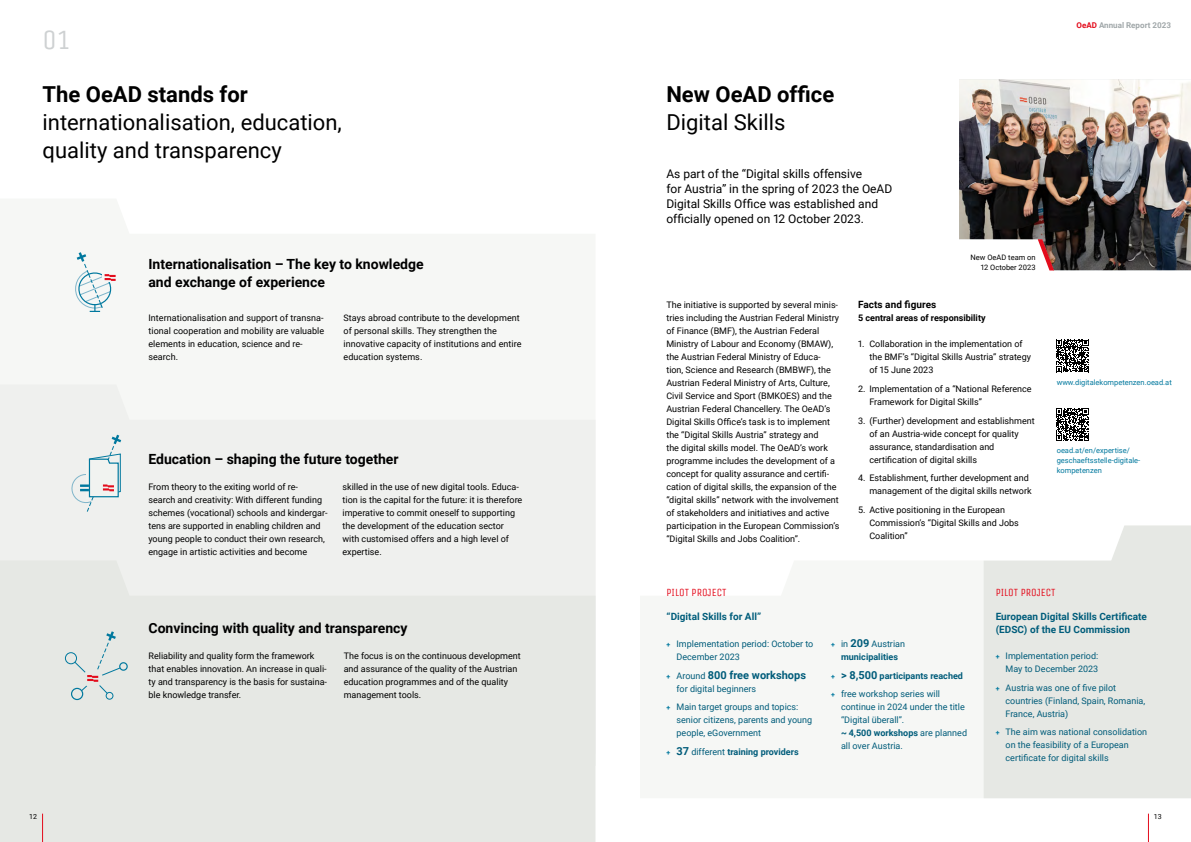
<style>
.page{position:relative;width:1191px;height:842px;background:#fff}
.page>*{position:absolute;margin:0;border:0;box-sizing:border-box;transform-origin:0 0}
.t1{font:28px "Unica One";color:#ced1d2}
.t2{font:22px/28px "Roboto";color:#000}
.t3{font:700 22px "Roboto";color:#000}
.t4{font:700 14px/18px "Roboto";color:#000}
.t5{font:12px/15px "Roboto";color:#000}
.t6{font:11px "Unica One";color:#e30c1c}
.t7{font:700 11px "Roboto";color:#005c7a}
.t8{font:700 10px/13px "Roboto";color:#005d7b}
.t9{font:700 10px "Roboto";letter-spacing:.005em;color:#000}
.t10{font:9px/13px "Roboto";color:#000}
.t11{font:9px/13px "Roboto";color:#005c7a}
.t12{font:700 9px/13px "Roboto";color:#005c7a;text-align:center}
.t13{font:700 9px "Roboto";color:#000}
.t14{font:700 8px "Roboto";color:#a0a7a9}
.t15{font:7.5px/10px "Roboto";color:#00789e}
.t16{font:7.5px/10px "Roboto";color:#000;text-align:right}
.t17{font:7px "Roboto";color:#000}
.s1{color:#e30c1c}
.s2{font-weight:700;font-size:7px;color:#00789e}
.s3{font-size:7px;color:#00789e}
.s4{font-weight:400;font-size:9px}
.s5{font-size:11px}
.s6{font-weight:400}
.s7{font-weight:700;font-size:11px}
.s8{font-weight:700}
</style>
<div class="page">
<div style="left:0;top:385px;width:595px;height:175px;background:#eff0ee"></div>
<svg style="left:0;top:560px;width:595px;height:282px;background:#e6e8e5"></svg>
<svg style="left:983px;top:525px;width:208px;height:273px;background:#e8eae6"></svg>
<div style="left:119px;top:662px;width:9px;height:9px;border:1px solid #00789e;border-radius:50%"></div>
<div style="left:65px;top:652px;width:12px;height:12px;border:1px solid #00789e;border-radius:50%"></div>
<div style="left:71px;top:688px;width:12px;height:12px;border:1px solid #00789e;border-radius:50%"></div>
<div style="left:106px;top:692px;width:7px;height:7px;border:1px solid #00789e;border-radius:50%"></div>
<svg style="left:74px;top:629px;width:47px;height:65px;background:#dadfdd"></svg>
<svg style="left:69px;top:432px;width:55px;height:80px"></svg>
<div style="left:103px;top:267px;width:15px;height:15px;background:#f6f7f5"></div>
<svg style="left:75px;top:252px;width:41px;height:60px"></svg>
<svg style="left:1056px;top:340px;width:32px;height:32px"></svg>
<svg style="left:1056px;top:408px;width:32px;height:33px"></svg>
<img style="left:959px;top:79px;width:232px;height:191px">
<svg style="left:1037px;top:239px;width:17px;height:31px"></svg>
<svg style="left:42px;top:814px;width:1px;height:28px"></svg>
<svg style="left:1148px;top:814px;width:1px;height:28px"></svg>
<h1 class="t1" style="left:43px;top:23px;width:30px">01</h1>
<h2 class="t3" style="left:43px;top:78px;width:207px">The OeAD stands for</h2>
<h2 class="t2" style="left:43px;top:107px;width:301px">internationalisation, education, quality and transparency</h2>
<h3 class="t4" style="left:148px;top:255px;width:277px">Internationalisation – The key to knowledge and exchange of experience</h3>
<p class="t10" style="left:148px;top:311px;width:177px">Internationalisation and support of transna&shy;tional cooperation and mobility are valuable elements in education, science and re&shy;search.</p>
<p class="t10" style="left:343px;top:311px;width:179px">Stays abroad contribute to the development of personal skills. They strengthen the innovative capacity of institutions and entire education systems.</p>
<h3 class="t4" style="left:148px;top:450px;width:252px">Education – shaping the future together</h3>
<p class="t10" style="left:148px;top:480px;width:181px">From theory to the exiting world of re-<br>search and creativity: With different funding schemes (vocational) schools and kindergar&shy;tens are supported in enabling children and young people to conduct their own research, engage in artistic activities and become</p>
<p class="t10" style="left:342px;top:480px;width:181px">skilled in the use of new digital tools. Educa&shy;tion is the capital for the future: it is therefore imperative to commit oneself to supporting the development of the education sector with customised offers and a high level of expertise.</p>
<p class="t17" style="left:29px;top:811px;width:9px">12</p>
<h3 class="t4" style="left:149px;top:619px;width:260px">Convincing with quality and transparency</h3>
<p class="t10" style="left:149px;top:649px;width:180px">Reliability and quality form the framework that enables innovation. An increase in quali&shy;ty and transparency is the basis for sustaina&shy;ble knowledge transfer.</p>
<p class="t10" style="left:344px;top:649px;width:179px">The focus is on the continuous development and assurance of the quality of the Austrian education programmes and of the quality management tools.</p>
<p class="t14" style="left:1076px;top:20px;width:96px"><span class="s1">OeAD</span> Annual Report 2023</p>
<h2 class="t3" style="left:666px;top:78px;width:169px">New OeAD office</h2>
<h2 class="t2" style="left:666px;top:107px;width:121px">Digital Skills</h2>
<h3 class="t5" style="left:666px;top:166px;width:227px">As part of the “Digital skills offensive<br>for Austria” in the spring of 2023 the OeAD Digital Skills Office was established and officially opened on 12 October 2023.</h3>
<p class="t16" style="left:970px;top:252px;width:66px">New OeAD team on<br>12 October 2023</p>
<p class="t10" style="left:666px;top:298px;width:175px">The initiative is supported by several minis&shy;tries including the Austrian Federal Ministry of Finance (BMF), the Austrian Federal Ministry of Labour and Economy (BMAW), the Austrian Federal Ministry of Educa&shy;tion, Science and Research (BMBWF), the Austrian Federal Ministry of Arts, Culture, Civil Service and Sport (BMKOES) and the Austrian Federal Chancellery. The OeAD’s Digital Skills Office’s task is to implement the “Digital Skills Austria” strategy and<br>the digital skills model. The OeAD’s work programme includes the development of a concept for quality assurance and certifi&shy;cation of digital skills, the expansion of the “digital skills” network with the involvement of stakeholders and initiatives and active participation in the European Commission’s “Digital Skills and Jobs Coalition”.</p>
<p class="t9" style="left:858px;top:298px;width:80px">Facts and figures</p>
<p class="t13" style="left:858px;top:312px;width:129px">5 central areas of responsibility</p>
<p class="t10" style="left:869px;top:337px;width:163px;text-indent:-11px">1. Collaboration in the implementation of the BMF’s “Digital Skills Austria” strategy of 15 June 2023</p>
<p class="t10" style="left:869px;top:382px;width:164px;text-indent:-11px">2. Implementation of a “National Reference<br>Framework for Digital Skills”</p>
<p class="t10" style="left:869px;top:414px;width:167px;text-indent:-11px">3. (Further) development and establishment of an Austria-wide concept for quality assurance, standardisation and certification of digital skills</p>
<p class="t10" style="left:869px;top:471px;width:164px;text-indent:-11px">4. Establishment, further development and management of the digital skills network</p>
<p class="t10" style="left:869px;top:503px;width:151px;text-indent:-11px">5. Active positioning in the European<br>Commission‘s “Digital Skills and Jobs<br>Coalition”</p>
<p class="t15" style="left:1056px;top:377px;width:117px">www.digitalekompetenzen.oead.at</p>
<p class="t15" style="left:1056px;top:445px;width:85px">oead.at/en/expertise/ geschaeftsstelle-digitale&shy;kompetenzen</p>
<p class="t6" style="left:666px;top:586px;width:61px">PILOT PROJECT</p>
<p class="t8" style="left:666px;top:610px;width:96px">“Digital Skills for All”</p>
<p class="t11" style="left:676px;top:637px;width:138px;text-indent:-10px"><span class="s2">+</span> Implementation period: October to<br>December 2023</p>
<p class="t7" style="left:666px;top:667px;width:141px"><span class="s3">+</span> <span class="s4">Around</span> 800 free workshops</p>
<p class="t11" style="left:666px;top:679px;width:133px;line-height:18.7px;text-indent:10px">for digital beginners<br><span class="s2">+</span> Main target groups and topics:</p>
<p class="t11" style="left:676px;top:713px;width:137px">senior citizens, parents and young people, eGovernment</p>
<p class="t12" style="left:666px;top:745px;width:134px"><span class="s3">+</span> <span class="s5">37</span> <span class="s6">different</span> training providers</p>
<p class="t12" style="left:831px;top:637px;width:75px"><span class="s3">+</span> <span class="s6">in</span> <span class="s5">209</span> <span class="s6">Austrian </span>municipalities</p>
<p class="t11" style="left:831px;top:666px;width:133px;line-height:18.7px"><span class="s2">+</span> <span class="s7">&gt; 8,500</span> <span class="s8">participants reached </span><span class="s2">+</span> free workshop series will</p>
<p class="t11" style="left:841px;top:700px;width:128px">continue in 2024 under the title “Digital überall”.<br><span class="s8">~ 4,500 workshops</span> are planned all over Austria.</p>
<p class="t6" style="left:995px;top:586px;width:61px">PILOT PROJECT</p>
<p class="t8" style="left:995px;top:610px;width:153px">European Digital Skills Certificate (EDSC) of the EU Commission</p>
<p class="t11" style="left:995px;top:649px;width:104px;text-align:right"><span class="s2">+</span> Implementation period:<br>May to December 2023</p>
<p class="t11" style="left:1005px;top:681px;width:141px;text-indent:-10px"><span class="s2">+</span> Austria was one of five pilot countries (Finland, Spain, Romania,<br>France, Austria)</p>
<p class="t11" style="left:1005px;top:725px;width:143px;text-indent:-10px"><span class="s2">+</span> The aim was national consolidation on the feasibility of a European certificate for digital skills</p>
<p class="t17" style="left:1153px;top:811px;width:9px">13</p>
</div>
